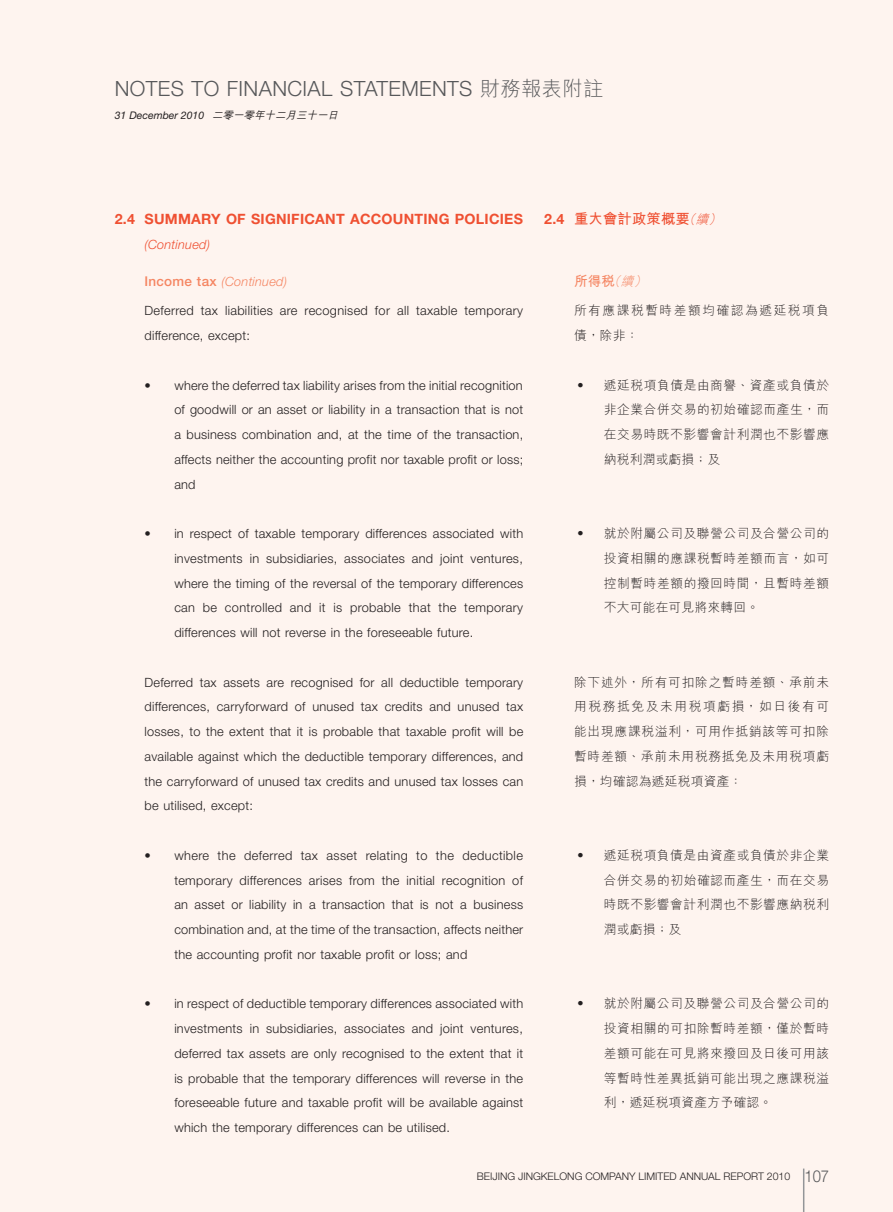
<style>
.page{position:relative;width:893px;height:1212px;background:#fef4ef}
.page>*{position:absolute;margin:0;border:0;box-sizing:border-box;transform-origin:0 0}
.t1{font:300 21px "Helvetica Neue LT Std";letter-spacing:.015em;color:#57585a}
.t2{font:700 14.25px "Helvetica Neue LT Std";letter-spacing:.015em;color:#ef5032}
.t3{font:700 14.25px "M Hei HK";letter-spacing:.015em;color:#ef5032}
.t4{font:700 13.5px "M Hei HK";color:#f58663}
.t5{font:300 12.75px/24.8px "Helvetica Neue LT Std";letter-spacing:.015em;color:#231f20;text-align:justify}
.t6{font:300 12.75px/24.8px "M Hei HK";letter-spacing:.04em;color:#231f20;text-align:justify}
.t7{font:300 12.75px/24.8px "M Hei HK";letter-spacing:.12em;color:#231f20}
.t8{font:italic 300 12.75px "Helvetica Neue LT Std";letter-spacing:.015em;color:#f58663}
.t9{font:italic 300 12.75px "Helvetica Neue LT Std";letter-spacing:.015em;color:#ef5032}
.t10{font:300 10.5px "Helvetica Neue LT Std";color:#231f20}
.t11{font:italic 10.5px "Helvetica Neue LT Std";color:#231f20}
.s1{font-family:"M Hei HK";font-size:20.25px}
.s2{font-family:"M Hei HK";font-weight:500}
.s3{font-weight:500;font-style:normal;font-size:13.5px}
.s4{font-family:"Helvetica Neue LT Std"}
.s5{font-weight:300;font-style:italic;font-size:12.75px}
.s6{font-size:16.5px;color:#57585a}
</style>
<div class="page">
<hr style="left:803px;top:1168px;width:1px;height:44px;background:#939598">
<p class="t1" style="left:115px;top:75px;width:490px">NOTES TO FINANCIAL STATEMENTS <span class="s1">財務報表附註</span></p>
<p class="t11" style="left:115px;top:109px;width:228px">3 1 December 20 1 0 <span class="s2">二零一零年十二月三十一日</span></p>
<p class="t2" style="left:115px;top:210px;width:410px">2.4 SUMMARY OF SIGNIFICANT ACCOUNTING POLICIES</p>
<p class="t9" style="left:145px;top:237px;width:67px">(Continued)</p>
<p class="t8" style="left:145px;top:274px;width:144px"><span class="s3">Income tax</span> (Continued)</p>
<p class="t5" style="left:145px;top:298px;width:380px">Deferred tax liabilities are recognised for all taxable temporary difference, except:</p>
<p class="t5" style="left:174px;top:372px;width:350px;text-indent:-30px">• where the deferred tax liability arises from the initial recognition of goodwill or an asset or liability in a transaction that is not a business combination and, at the time of the transaction, affects neither the accounting profit nor taxable profit or loss; and</p>
<p class="t5" style="left:174px;top:521px;width:350px;text-indent:-30px">• in respect of taxable temporary differences associated with investments in subsidiaries, associates and joint ventures, where the timing of the reversal of the temporary differences can be controlled and it is probable that the temporary differences will not reverse in the foreseeable future.</p>
<p class="t5" style="left:145px;top:669px;width:380px">Deferred tax assets are recognised for all deductible temporary differences, carryforward of unused tax credits and unused tax losses, to the extent that it is probable that taxable profit will be available against which the deductible temporary differences, and the carryforward of unused tax credits and unused tax losses can be utilised, except:</p>
<p class="t5" style="left:174px;top:843px;width:350px;text-indent:-30px">• where the deferred tax asset relating to the deductible temporary differences arises from the initial recognition of an asset or liability in a transaction that is not a business combination and, at the time of the transaction, affects neither the accounting profit nor taxable profit or loss; and</p>
<p class="t5" style="left:174px;top:991px;width:350px;text-indent:-30px">• in respect of deductible temporary differences associated with investments in subsidiaries, associates and joint ventures, deferred tax assets are only recognised to the extent that it is probable that the temporary differences will reverse in the foreseeable future and taxable profit will be available against which the temporary differences can be utilised.</p>
<p class="t3" style="left:544px;top:208px;width:182px"><span class="s4">2.4</span> 重大會計政策概要<span class="s5">（續）</span></p>
<p class="t4" style="left:574px;top:271px;width:78px">所得稅<span class="s5">（續）</span></p>
<p class="t7" style="left:574px;top:298px;width:257px">所有應課稅暫時差額均確認為遞延稅項負債，除非：</p>
<p class="t6" style="left:574px;top:372px;width:14px">‧</p>
<p class="t6" style="left:604px;top:372px;width:227px">遞延稅項負債是由商譽、資產或負債於非企業合併交易的初始確認而產生，而在交易時既不影響會計利潤也不影響應納稅利潤或虧損；及</p>
<p class="t6" style="left:574px;top:520px;width:14px">‧</p>
<p class="t6" style="left:604px;top:520px;width:227px">就於附屬公司及聯營公司及合營公司的投資相關的應課稅暫時差額而言，如可控制暫時差額的撥回時間，且暫時差額不大可能在可見將來轉回。</p>
<p class="t6" style="left:574px;top:669px;width:257px">除下述外，所有可扣除之暫時差額、承前未用稅務抵免及未用稅項虧損，如日後有可能出現應課稅溢利，可用作抵銷該等可扣除暫時差額、承前未用稅務抵免及未用稅項虧損，均確認為遞延稅項資產：</p>
<p class="t6" style="left:574px;top:842px;width:14px">‧</p>
<p class="t6" style="left:604px;top:842px;width:227px">遞延稅項負債是由資產或負債於非企業合併交易的初始確認而產生，而在交易時既不影響會計利潤也不影響應納稅利潤或虧損；及</p>
<p class="t6" style="left:574px;top:991px;width:14px">‧</p>
<p class="t6" style="left:604px;top:991px;width:227px">就於附屬公司及聯營公司及合營公司的投資相關的可扣除暫時差額，僅於暫時差額可能在可見將來撥回及日後可用該等暫時性差異抵銷可能出現之應課稅溢利，遞延稅項資產方予確認。</p>
<p class="t10" style="left:477px;top:1170px;width:354px">BEIJING JINGKELONG COMPANY LIMITED ANNUAL REPORT 2010 <span class="s6">107</span></p>
</div>
